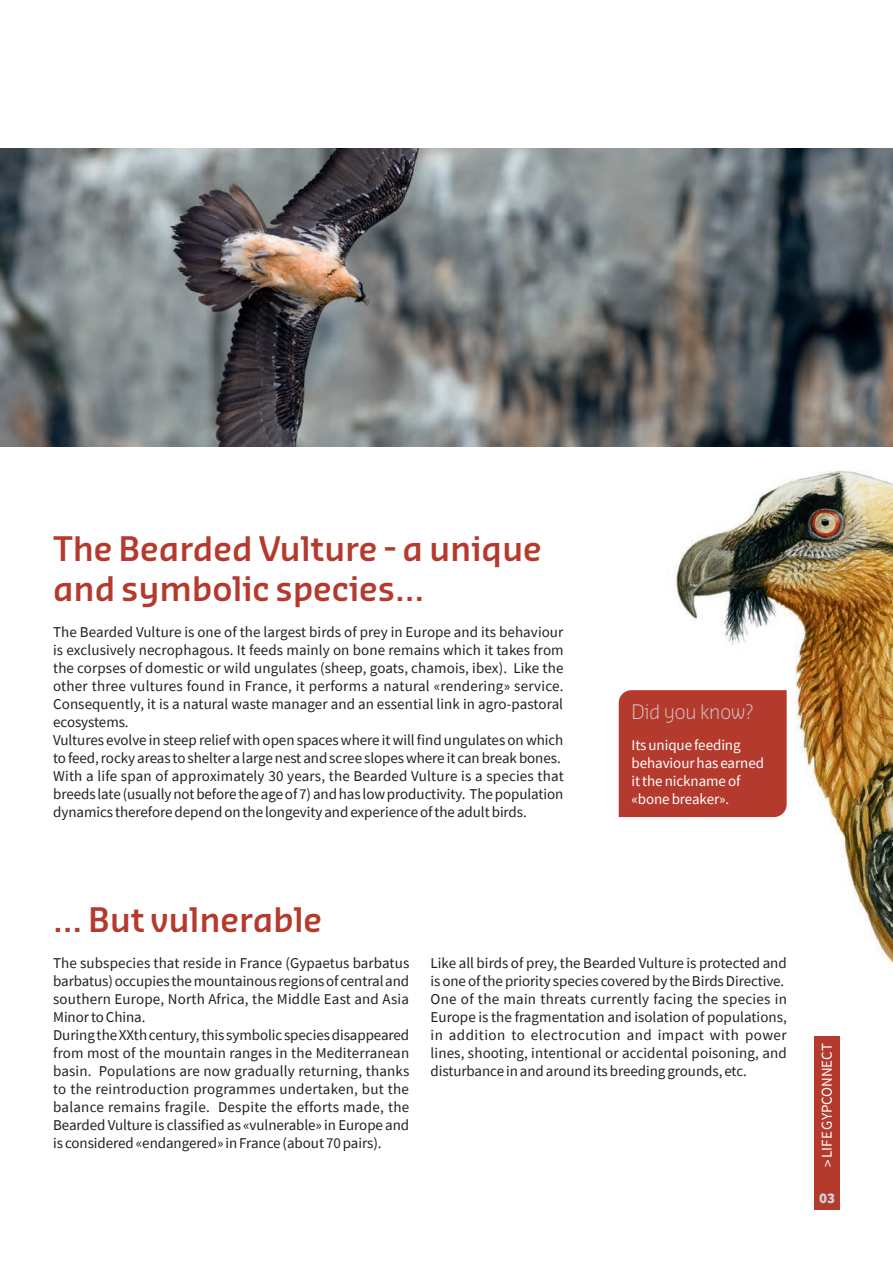
<style>
.page{position:relative;width:893px;height:1263px;background:#fff}
.page>*{position:absolute;margin:0;border:0;box-sizing:border-box;transform-origin:0 0}
.t1{font:600 33px/39.6px "Sansa Pro";letter-spacing:-.005em;color:#b53a2e}
.t2{font:300 19.5px "Sansa Pro";letter-spacing:-.005em;color:#d1d2d4}
.t3{font:15px/18px "Source Sans Pro";color:#231f20}
.t4{font:15px/18px "Source Sans Pro";letter-spacing:-.005em;color:#fff}
.t5{font:900 15px "Source Sans Pro";color:#d1d2d4}
</style>
<div class="page">
<div style="left:814px;top:1036px;width:26px;height:174px;background:#b53a2e"></div>
<img style="left:646px;top:446px;width:247px;height:518px">
<img style="left:0;top:149px;width:893px;height:297px">
<div style="left:619px;top:690px;width:168px;height:127px;background:#b53a2e"></div>
<h1 class="t1" style="left:53px;top:528px;width:490px">The Bearded Vulture - a unique and symbolic species...</h1>
<p class="t3" style="left:53px;top:623px;width:512px">The Bearded Vulture is one of the largest birds of prey in Europe and its behaviour is exclusively necrophagous. It feeds mainly on bone remains which it takes from the corpses of domestic or wild ungulates (sheep, goats, chamois, ibex). Like the other three vultures found in France, it performs a natural «rendering» service.<br>Consequently, it is a natural waste manager and an essential link in agro-pastoral ecosystems.<br>Vultures evolve in steep relief with open spaces where it will find ungulates on which to feed, rocky areas to shelter a large nest and scree slopes where it can break bones.<br>With a life span of approximately 30 years, the Bearded Vulture is a species that breeds late (usually not before the age of 7) and has low productivity. The population dynamics therefore depend on the longevity and experience of the adult birds.</p>
<h2 class="t2" style="left:631px;top:699px;width:124px">Did you know?</h2>
<p class="t4" style="left:631px;top:736px;width:134px">Its unique feeding behaviour has earned it the nickname of «bone breaker».</p>
<h1 class="t1" style="left:53px;top:899px;width:271px">... But vulnerable</h1>
<p class="t3" style="left:53px;top:954px;width:358px">The subspecies that reside in France (Gypaetus barbatus barbatus) occupies the mountainous regions of central and southern Europe, North Africa, the Middle East and Asia Minor to China.<br>During the XXth century, this symbolic species disappeared from most of the mountain ranges in the Mediterranean basin. Populations are now gradually returning, thanks to the reintroduction programmes undertaken, but the balance remains fragile. Despite the efforts made, the Bearded Vulture is classified as «vulnerable» in Europe and is considered «endangered» in France (about 70 pairs).</p>
<p class="t3" style="left:431px;top:954px;width:358px">Like all birds of prey, the Bearded Vulture is protected and is one of the priority species covered by the Birds Directive.<br>One of the main threats currently facing the species in Europe is the fragmentation and isolation of populations, in addition to electrocution and impact with power lines, shooting, intentional or accidental poisoning, and disturbance in and around its breeding grounds, etc.</p>
<p class="t4" style="left:818px;top:1167px;width:125px;rotate:-90deg">&gt; LIFE GYPCONNECT</p>
<p class="t5" style="left:819px;top:1187px;width:18px">03</p>
</div>
